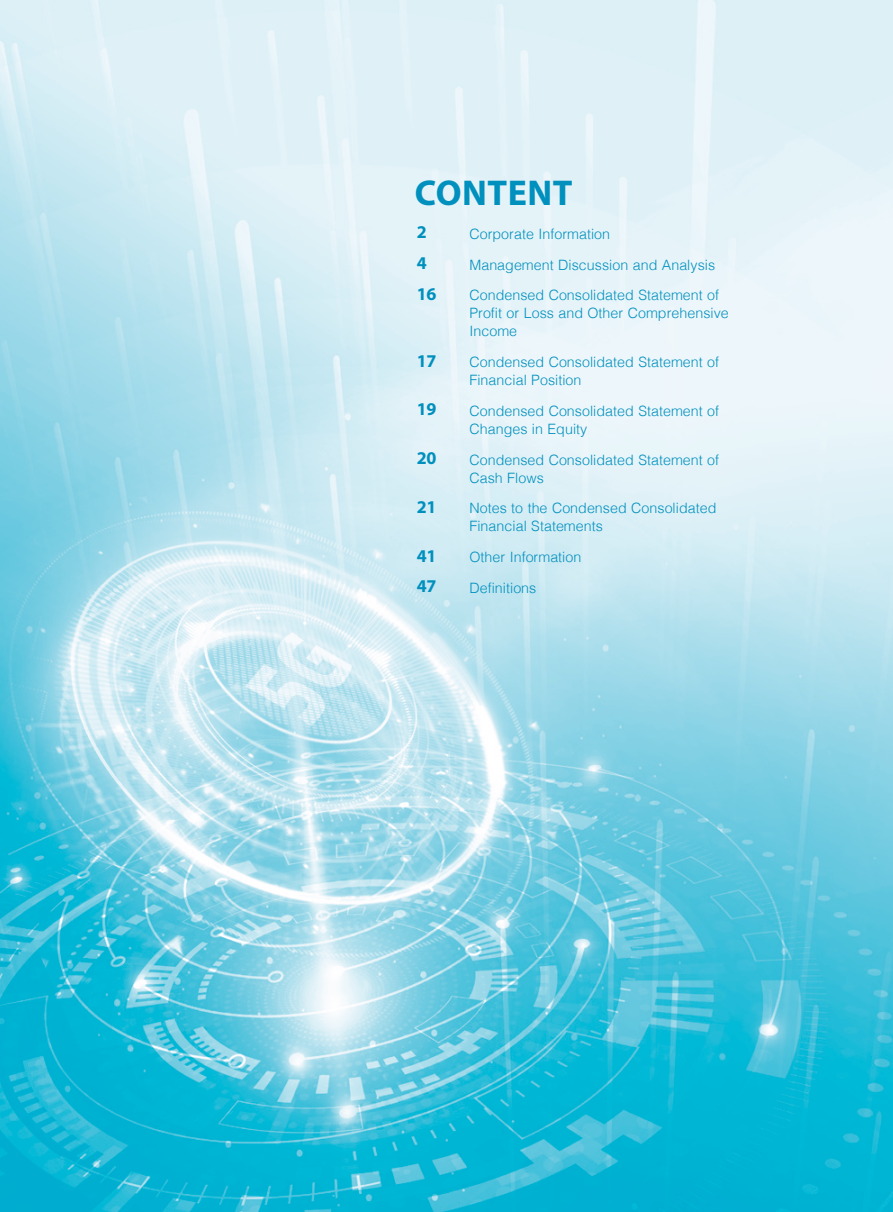
<style>
.page{position:relative;width:893px;height:1212px;background:#fff}
.page>*{position:absolute;margin:0;border:0;box-sizing:border-box;transform-origin:0 0}
.Heading_1{font:700 36px "Myriad Pro";letter-spacing:.015em;color:#0090be}
.Body_Text{font:700 18px "Myriad Pro";letter-spacing:-.005em;color:#0090be}
.Body_Text-2{font:300 14.25px/18px "Helvetica";letter-spacing:.005em;color:#0090be}
</style>
<div class="page">
<img style="left:0;top:0;width:893px;height:1212px">
<p class="Heading_1" style="left:415px;top:170px;width:159px">CONTENT</p>
<p class="Body_Text" style="left:417px;top:221px;width:11px">2</p>
<p class="Body_Text-2" style="left:469px;top:224px;width:142px">Corporate Information</p>
<p class="Body_Text" style="left:417px;top:251px;width:11px">4</p>
<p class="Body_Text-2" style="left:469px;top:254px;width:247px">Management Discussion and Analysis</p>
<p class="Body_Text" style="left:417px;top:282px;width:21px">16</p>
<p class="Body_Text-2" style="left:469px;top:285px;width:261px">Condensed Consolidated Statement of<br>Profit or Loss and Other Comprehensive<br>Income</p>
<p class="Body_Text" style="left:417px;top:349px;width:21px">17</p>
<p class="Body_Text-2" style="left:469px;top:352px;width:251px">Condensed Consolidated Statement of<br>Financial Position</p>
<p class="Body_Text" style="left:417px;top:398px;width:21px">19</p>
<p class="Body_Text-2" style="left:469px;top:401px;width:251px">Condensed Consolidated Statement of<br>Changes in Equity</p>
<p class="Body_Text" style="left:417px;top:446px;width:21px">20</p>
<p class="Body_Text-2" style="left:469px;top:450px;width:251px">Condensed Consolidated Statement of<br>Cash Flows</p>
<p class="Body_Text" style="left:417px;top:495px;width:21px">21</p>
<p class="Body_Text-2" style="left:469px;top:498px;width:248px">Notes to the Condensed Consolidated<br>Financial Statements</p>
<p class="Body_Text" style="left:417px;top:544px;width:21px">41</p>
<p class="Body_Text-2" style="left:469px;top:547px;width:113px">Other Information</p>
<p class="Body_Text" style="left:417px;top:575px;width:21px">47</p>
<p class="Body_Text-2" style="left:469px;top:578px;width:68px">Definitions</p>
</div>
